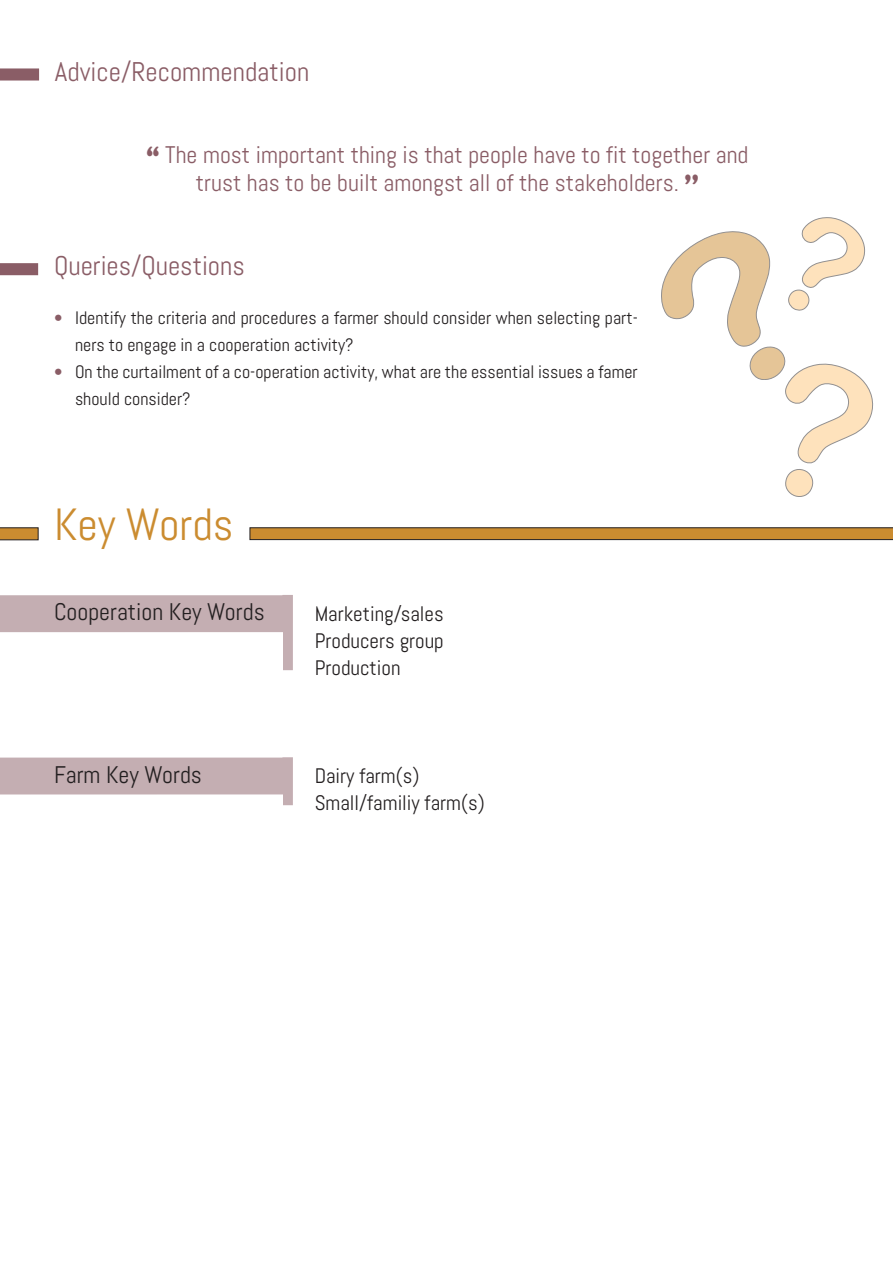
<style>
.page{position:relative;width:893px;height:1263px;background:#fff}
.page>*{position:absolute;margin:0;border:0;box-sizing:border-box;transform-origin:0 0}
.t1{font:45px "Abel";color:#cb8c30}
.t2{font:27px "Abel";color:#8a5d66}
.t3{font:24px/28.8px "Abel";color:#8a5d66;text-align:center}
.t4{font:24px "Abel";color:#231f20}
.t5{font:21px "Abel";color:#231f20}
.t6{font:18px/27px "Abel";color:#231f20}
.s1{font-family:"Cooper";font-weight:900}
.s2{color:#8a5d66}
</style>
<div class="page">
<svg style="left:0;top:263px;width:38px;height:12px"></svg>
<svg style="left:661px;top:217px;width:213px;height:280px"></svg>
<svg style="left:249px;top:527px;width:644px;height:13px;background:#b37e31"></svg>
<svg style="left:0;top:527px;width:39px;height:14px"></svg>
<svg style="left:0;top:595px;width:293px;height:75px"></svg>
<svg style="left:0;top:757px;width:293px;height:48px"></svg>
<svg style="left:0;top:68px;width:39px;height:13px"></svg>
<p class="t2" style="left:55px;top:54px;width:256px">Advice/Recommendation</p>
<p class="t3" style="left:146px;top:140px;width:604px"><span class="s1">“</span> The most important thing is that people have to fit together and trust has to be built amongst all of the stakeholders. <span class="s1">’’</span></p>
<p class="t2" style="left:54px;top:249px;width:192px">Queries/Questions</p>
<p class="t6" style="left:75px;top:304px;width:564px;text-indent:-21px"><span class="s2">•</span> Identify the criteria and procedures a farmer should consider when selecting part&shy;ners to engage in a cooperation activity?</p>
<p class="t6" style="left:75px;top:358px;width:564px;text-indent:-21px"><span class="s2">•</span> On the curtailment of a co-operation activity, what are the essential issues a famer should consider?</p>
<p class="t1" style="left:54px;top:496px;width:181px">Key Words</p>
<p class="t4" style="left:54px;top:597px;width:212px">Cooperation Key Words</p>
<p class="t4" style="left:54px;top:759px;width:149px">Farm Key Words</p>
<p class="t5" style="left:315px;top:600px;width:130px">Marketing/sales</p>
<p class="t5" style="left:315px;top:627px;width:131px">Producers group</p>
<p class="t5" style="left:315px;top:654px;width:87px">Production</p>
<p class="t5" style="left:315px;top:762px;width:106px">Dairy farm(s)</p>
<p class="t5" style="left:315px;top:789px;width:172px">Small/familiy farm(s)</p>
</div>
